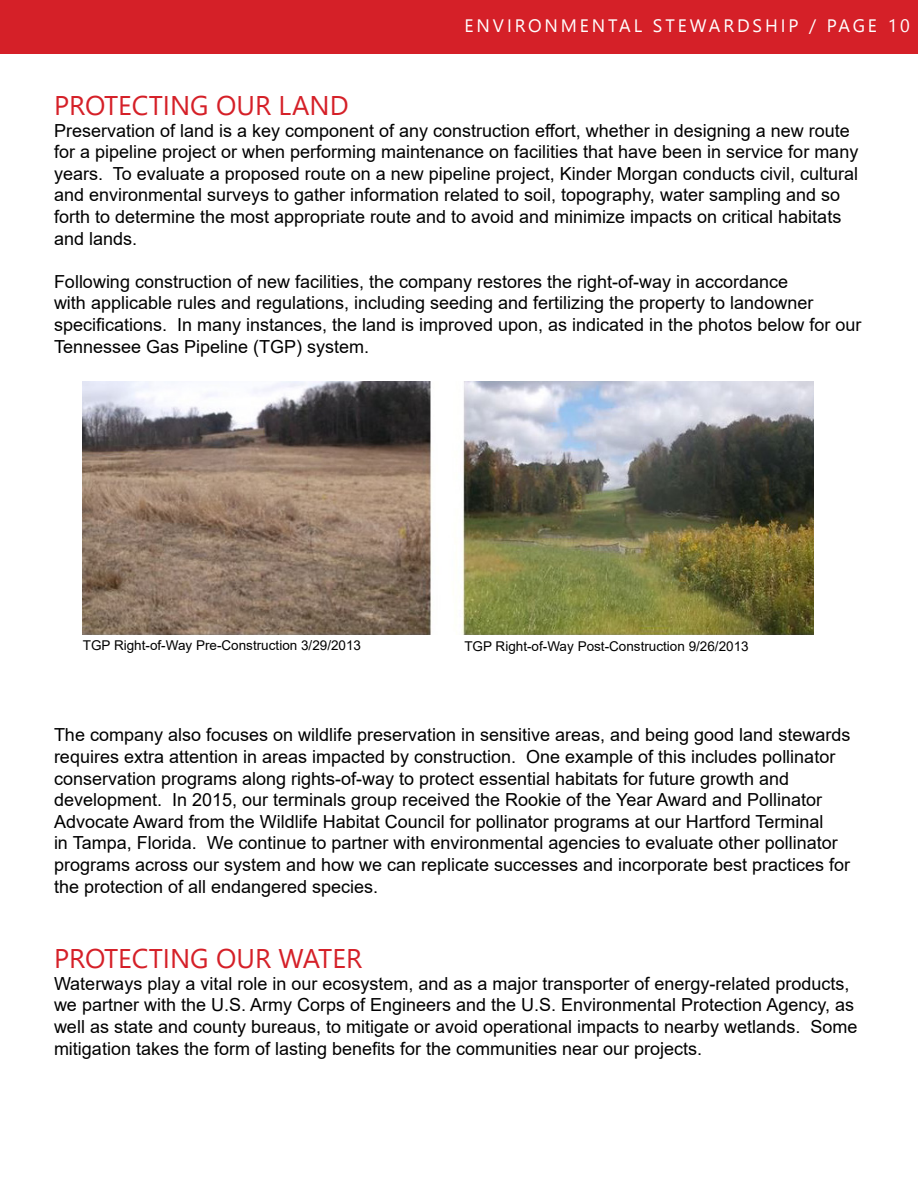
<style>
.page{position:relative;width:918px;height:1188px;background:#fff}
.page>*{position:absolute;margin:0;border:0;box-sizing:border-box;transform-origin:0 0}
.t1{font:27px "Segoe UI";color:#d52028}
.t2{font:18px/21.6px "Arial";color:#000}
.t3{font:18px "Segoe UI Historic";letter-spacing:.16em;color:#fff}
.t4{font:13.5px "Arial";color:#000}
</style>
<div class="page">
<div style="left:0;top:0;width:918px;height:54px;background:#d52028"></div>
<img style="left:83px;top:381px;width:731px;height:254px">
<p class="t3" style="left:465px;top:16px;width:447px">ENVIRONMENTAL STEWARDSHIP / PAGE 10</p>
<h1 class="t1" style="left:54px;top:80px;width:296px">PROTECTING OUR LAND</h1>
<p class="t2" style="left:54px;top:119px;width:806px">Preservation of land is a key component of any construction effort, whether in designing a new route for a pipeline project or when performing maintenance on facilities that have been in service for many years. To evaluate a proposed route on a new pipeline project, Kinder Morgan conducts civil, cultural and environmental surveys to gather information related to soil, topography, water sampling and so forth to determine the most appropriate route and to avoid and minimize impacts on critical habitats and lands.</p>
<p class="t2" style="left:54px;top:271px;width:809px">Following construction of new facilities, the company restores the right-of-way in accordance<br>with applicable rules and regulations, including seeding and fertilizing the property to landowner specifications. In many instances, the land is improved upon, as indicated in the photos below for our Tennessee Gas Pipeline (TGP) system.</p>
<p class="t4" style="left:83px;top:636px;width:280px">TGP Right-of-Way Pre-Construction 3/29/2013</p>
<p class="t4" style="left:464px;top:637px;width:286px">TGP Right-of-Way Post-Construction 9/26/2013</p>
<p class="t2" style="left:54px;top:724px;width:798px">The company also focuses on wildlife preservation in sensitive areas, and being good land stewards requires extra attention in areas impacted by construction. One example of this includes pollinator conservation programs along rights-of-way to protect essential habitats for future growth and development. In 2015, our terminals group received the Rookie of the Year Award and Pollinator Advocate Award from the Wildlife Habitat Council for pollinator programs at our Hartford Terminal<br>in Tampa, Florida. We continue to partner with environmental agencies to evaluate other pollinator programs across our system and how we can replicate successes and incorporate best practices for the protection of all endangered species.</p>
<h1 class="t1" style="left:54px;top:933px;width:310px">PROTECTING OUR WATER</h1>
<p class="t2" style="left:54px;top:973px;width:805px">Waterways play a vital role in our ecosystem, and as a major transporter of energy-related products, we partner with the U.S. Army Corps of Engineers and the U.S. Environmental Protection Agency, as well as state and county bureaus, to mitigate or avoid operational impacts to nearby wetlands. Some mitigation takes the form of lasting benefits for the communities near our projects.</p>
</div>
